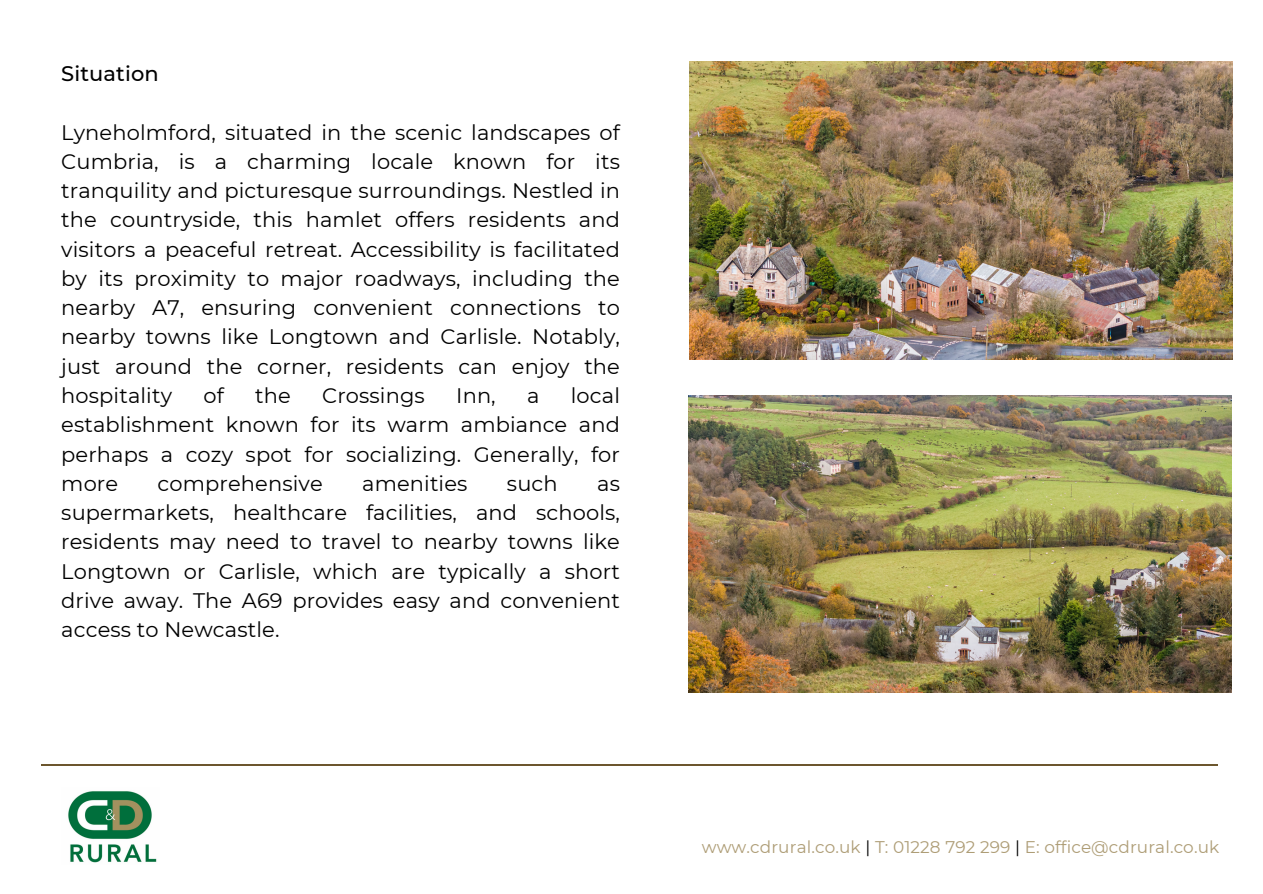
<style>
.page{position:relative;width:1263px;height:894px;background:#fff}
.page>*{position:absolute;margin:0;border:0;box-sizing:border-box;transform-origin:0 0}
.t1{font:21px/29.2px "Montserrat";letter-spacing:.005em;color:#000;text-align:justify}
.t2{font:500 21px "Montserrat";letter-spacing:.005em;color:#000}
.t3{font:16.8px "Montserrat";letter-spacing:.005em;color:#ae9d76}
.s1{color:#000}
</style>
<div class="page">
<img style="left:689px;top:62px;width:543px;height:297px">
<hr style="left:42px;top:764px;width:1176px;height:1px;background:#6c562e">
<img style="left:688px;top:395px;width:544px;height:297px">
<img style="left:68px;top:791px;width:89px;height:72px">
<p class="t2" style="left:61px;top:61px;width:99px">Situation</p>
<p class="t1" style="left:61px;top:117px;width:560px">Lyneholmford, situated in the scenic landscapes of Cumbria, is a charming locale known for its tranquility and picturesque surroundings. Nestled in the countryside, this hamlet offers residents and visitors a peaceful retreat. Accessibility is facilitated by its proximity to major roadways, including the nearby A7, ensuring convenient connections to nearby towns like Longtown and Carlisle. Notably, just around the corner, residents can enjoy the hospitality</p>
<p class="t1" style="left:203px;top:381px;width:22px">of</p>
<p class="t1" style="left:255px;top:381px;width:37px">the</p>
<p class="t1" style="left:322px;top:381px;width:104px">Crossings</p>
<p class="t1" style="left:456px;top:381px;width:41px">Inn,</p>
<p class="t1" style="left:527px;top:381px;width:14px">a</p>
<p class="t1" style="left:61px;top:381px;width:560px;text-indent:510px">local establishment known for its warm ambiance and perhaps a cozy spot for socializing. Generally, for more</p>
<p class="t1" style="left:158px;top:468px;width:167px">comprehensive</p>
<p class="t1" style="left:362px;top:468px;width:107px">amenities</p>
<p class="t1" style="left:507px;top:468px;width:52px">such</p>
<p class="t1" style="left:61px;top:468px;width:560px;text-indent:536px">as supermarkets, healthcare facilities, and schools, residents may need to travel to nearby towns like Longtown or Carlisle, which are typically a short drive away. The A69 provides easy and convenient access to Newcastle.</p>
<p class="t3" style="left:702px;top:836px;width:519px">www.cdrural.co.uk <span class="s1">|</span> T: 01228 792 299 <span class="s1">|</span> E: office@cdrural.co.uk</p>
</div>
